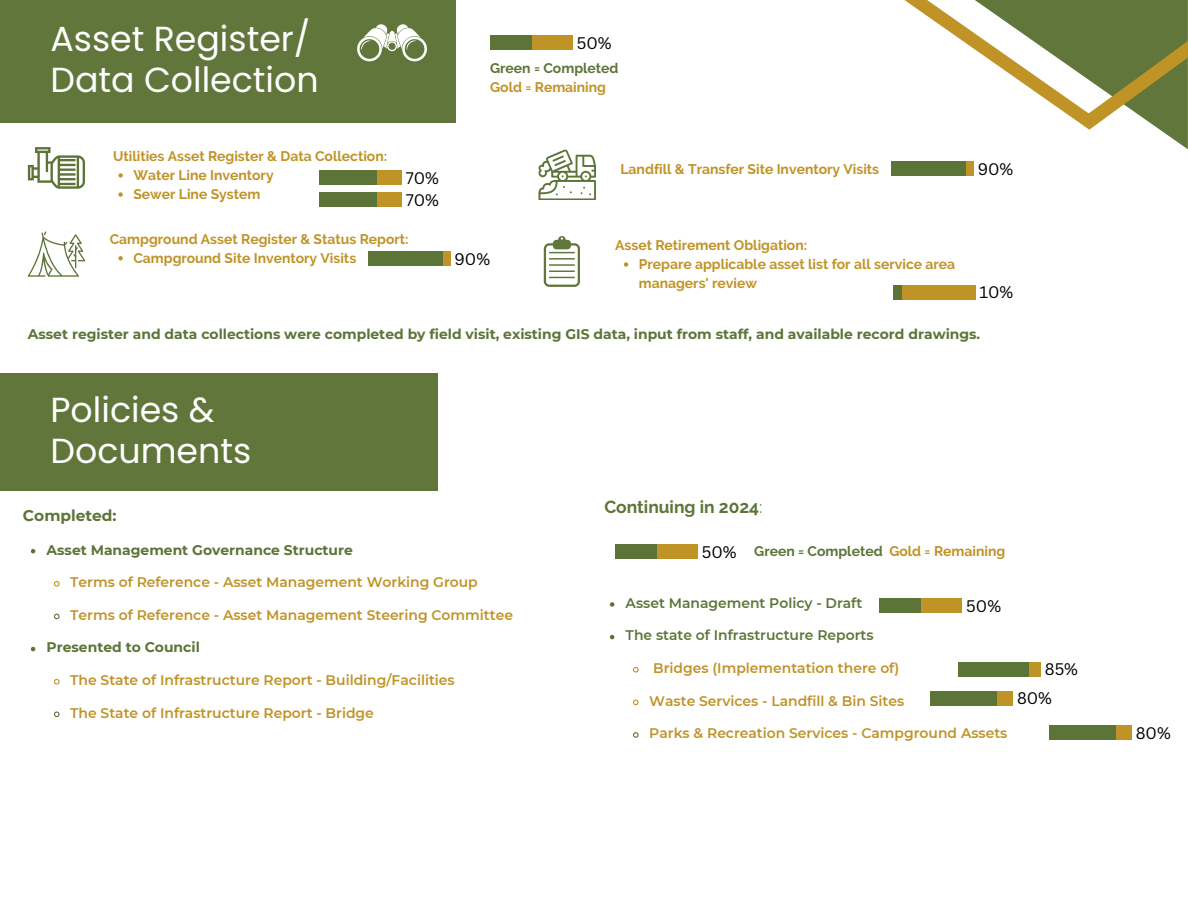
<style>
.page{position:relative;width:1188px;height:918px;background:#fff}
.page>*{position:absolute;margin:0;border:0;box-sizing:border-box;transform-origin:0 0}
.t1{font:34.8px/40.8px "Poppins";color:#fff}
.t2{font:700 17.4px "Raleway";color:#5d7438}
.t3{font:16.35px/22.4px "Canva Sans";color:#000}
.t4{font:700 15.45px "Montserrat";color:#5d7438}
.t5{font:600 13.95px "Montserrat";color:#c09327}
.t6{font:700 13.95px/19.2px "Raleway";color:#c09327}
.t7{font:700 13.95px "Montserrat";color:#5d7438}
.t8{font:700 13.95px/19.2px "Raleway";color:#5d7438}
.t9{font:600 13.95px "Montserrat";color:#5d7438}
.s1{color:#c09327}
.s2{font-weight:400}
.s3{font-family:"Canva Sans";font-weight:400;font-size:16.35px;color:#000}
</style>
<div class="page">
<div style="left:0;top:0;width:455px;height:123px;background:#60763a"></div>
<svg style="left:904px;top:0;width:284px;height:149px"></svg>
<svg style="left:357px;top:24px;width:70px;height:37px"></svg>
<div style="left:0;top:373px;width:438px;height:117px;background:#60763a"></div>
<svg style="left:28px;top:147px;width:57px;height:42px"></svg>
<svg style="left:28px;top:231px;width:57px;height:45px"></svg>
<svg style="left:538px;top:149px;width:58px;height:51px"></svg>
<svg style="left:544px;top:236px;width:36px;height:51px"></svg>
<svg style="left:118px;top:173px;width:5px;height:5px"></svg>
<svg style="left:118px;top:192px;width:5px;height:5px"></svg>
<svg style="left:609px;top:602px;width:6px;height:38px"></svg>
<svg style="left:633px;top:666px;width:6px;height:7px"></svg>
<svg style="left:633px;top:699px;width:6px;height:7px"></svg>
<svg style="left:633px;top:732px;width:6px;height:6px"></svg>
<svg style="left:31px;top:549px;width:4px;height:4px"></svg>
<svg style="left:53px;top:581px;width:7px;height:6px"></svg>
<svg style="left:53px;top:613px;width:7px;height:7px"></svg>
<svg style="left:31px;top:647px;width:4px;height:4px"></svg>
<svg style="left:53px;top:678px;width:7px;height:7px"></svg>
<svg style="left:53px;top:711px;width:7px;height:7px"></svg>
<svg style="left:118px;top:256px;width:5px;height:4px"></svg>
<svg style="left:624px;top:262px;width:4px;height:5px"></svg>
<div style="left:319px;top:170px;width:83px;height:15px;background:#c09327"></div>
<div style="left:319px;top:170px;width:58px;height:15px;background:#5d7438"></div>
<div style="left:319px;top:193px;width:83px;height:14px;background:#c09327"></div>
<div style="left:319px;top:193px;width:58px;height:14px;background:#5d7438"></div>
<div style="left:368px;top:251px;width:82px;height:15px;background:#c09327"></div>
<div style="left:368px;top:251px;width:74px;height:15px;background:#5d7438"></div>
<div style="left:891px;top:161px;width:83px;height:15px;background:#c09327"></div>
<div style="left:891px;top:161px;width:74px;height:15px;background:#5d7438"></div>
<div style="left:893px;top:285px;width:82px;height:15px;background:#c09327"></div>
<div style="left:893px;top:285px;width:8px;height:15px;background:#5d7438"></div>
<div style="left:490px;top:35px;width:83px;height:15px;background:#c09327"></div>
<div style="left:490px;top:35px;width:41px;height:15px;background:#5d7438"></div>
<div style="left:615px;top:544px;width:83px;height:15px;background:#c09327"></div>
<div style="left:615px;top:544px;width:41px;height:15px;background:#5d7438"></div>
<div style="left:930px;top:691px;width:83px;height:15px;background:#c09327"></div>
<div style="left:930px;top:691px;width:66px;height:15px;background:#5d7438"></div>
<div style="left:880px;top:598px;width:82px;height:15px;background:#c09327"></div>
<div style="left:880px;top:598px;width:41px;height:15px;background:#5d7438"></div>
<div style="left:1049px;top:726px;width:83px;height:14px;background:#c09327"></div>
<div style="left:1049px;top:726px;width:66px;height:14px;background:#5d7438"></div>
<div style="left:958px;top:662px;width:83px;height:15px;background:#c09327"></div>
<div style="left:958px;top:662px;width:70px;height:15px;background:#5d7438"></div>
<p class="t1" style="left:50px;top:19px;width:270px">Asset Register/<br>Data Collection</p>
<p class="t3" style="left:577px;top:31px;width:36px">50%</p>
<p class="t8" style="left:490px;top:58px;width:130px">Green = Completed<br><span class="s1">Gold = Remaining</span></p>
<h1 class="t6" style="left:113px;top:147px;width:276px">Utilities Asset Register &amp; Data Collection:</h1>
<p class="t6" style="left:133px;top:166px;width:142px">Water Line Inventory</p>
<p class="t6" style="left:133px;top:185px;width:129px">Sewer Line System</p>
<p class="t3" style="left:406px;top:166px;width:35px">70%<br>70%</p>
<h3 class="t6" style="left:110px;top:229px;width:300px">Campground Asset Register &amp; Status Report:</h3>
<p class="t6" style="left:133px;top:249px;width:224px">Campground Site Inventory Visits</p>
<p class="t3" style="left:454px;top:248px;width:37px">90%</p>
<h1 class="t6" style="left:621px;top:160px;width:260px">Landfill &amp; Transfer Site Inventory Visits</h1>
<h3 class="t6" style="left:615px;top:236px;width:193px">Asset Retirement Obligation:</h3>
<p class="t6" style="left:639px;top:255px;width:318px">Prepare applicable asset list for all service area managers' review</p>
<p class="t3" style="left:978px;top:157px;width:37px">90%</p>
<p class="t3" style="left:979px;top:281px;width:35px">10%</p>
<p class="t7" style="left:28px;top:325px;width:954px">Asset register and data collections were completed by field visit, existing GIS data, input from staff, and available record drawings.</p>
<h3 class="t1" style="left:50px;top:390px;width:202px">Policies &amp;<br>Documents</h3>
<h3 class="t4" style="left:23px;top:506px;width:95px">Completed:</h3>
<p class="t7" style="left:47px;top:541px;width:308px">Asset Management Governance Structure</p>
<h3 class="t5" style="left:70px;top:574px;width:409px">Terms of Reference - Asset Management Working Group</h3>
<p class="t5" style="left:70px;top:606px;width:444px">Terms of Reference - Asset Management Steering Committee</p>
<p class="t7" style="left:47px;top:639px;width:155px">Presented to Council</p>
<h3 class="t5" style="left:70px;top:672px;width:386px">The State of Infrastructure Report - Building/Facilities</h3>
<p class="t5" style="left:70px;top:704px;width:305px">The State of Infrastructure Report - Bridge</p>
<p class="t2" style="left:604px;top:497px;width:160px">Continuing in 2024<span class="s2">:</span></p>
<p class="t8" style="left:702px;top:541px;width:305px"><span class="s3">50%</span> Green = Completed <span class="s1">Gold = Remaining</span></p>
<p class="t9" style="left:626px;top:594px;width:238px">Asset Management Policy - Draft</p>
<h3 class="t9" style="left:626px;top:627px;width:249px">The state of Infrastructure Reports</h3>
<p class="t5" style="left:653px;top:660px;width:248px">Bridges (Implementation there of)</p>
<p class="t5" style="left:649px;top:692px;width:257px">Waste Services - Landfill &amp; Bin Sites</p>
<p class="t5" style="left:649px;top:725px;width:360px">Parks &amp; Recreation Services - Campground Assets</p>
<p class="t3" style="left:966px;top:594px;width:36px">50%</p>
<p class="t3" style="left:1045px;top:658px;width:35px">85%</p>
<p class="t3" style="left:1017px;top:687px;width:37px">80%</p>
<p class="t3" style="left:1136px;top:722px;width:37px">80%</p>
</div>
